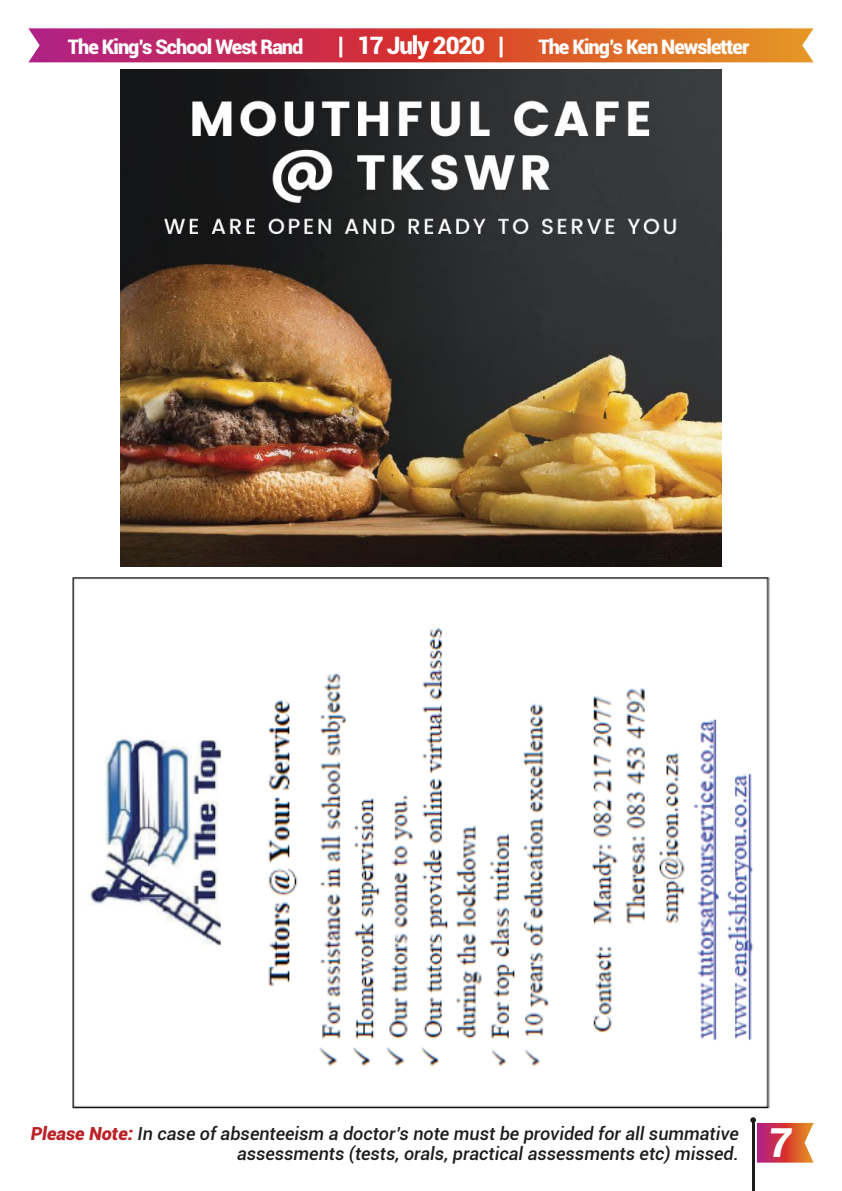
<style>
.page{position:relative;width:842px;height:1191px;background:#fff}
.page>*{position:absolute;margin:0;border:0;box-sizing:border-box;transform-origin:0 0}
.t1{font:italic 900 40px "Roboto";color:#fff}
.t2{font:900 24px "Roboto";letter-spacing:-.05em;color:#fff}
.t3{font:900 20px "Roboto";letter-spacing:-.05em;color:#fff}
.t4{font:italic 500 18px/19.6px "Roboto";color:#1d1e1b;text-align:right}
.s1{font-weight:900;color:#bb2328}
</style>
<div class="page">
<hr style="left:752px;top:1120px;width:2px;height:71px;background:#1d1c1a">
<svg style="left:750px;top:1117px;width:64px;height:45px"></svg>
<svg style="left:28px;top:28px;width:786px;height:34px;background:#d24d45"></svg>
<img style="left:72px;top:577px;width:698px;height:532px">
<img style="left:120px;top:69px;width:601px;height:498px">
<p class="t3" style="left:68px;top:32px;width:237px">The King’s School West Rand</p>
<h2 class="t2" style="left:338px;top:28px;width:168px">| 17 July 2020 |</h2>
<p class="t3" style="left:538px;top:32px;width:212px">The King’s Ken Newsletter</p>
<p class="t4" style="left:31px;top:1123px;width:710px"><span class="s1">Please Note:</span> In case of absenteeism a doctor’s note must be provided for all summative assessments (tests, orals, practical assessments etc) missed.</p>
<h1 class="t1" style="left:768px;top:1114px;width:25px">7</h1>
</div>
